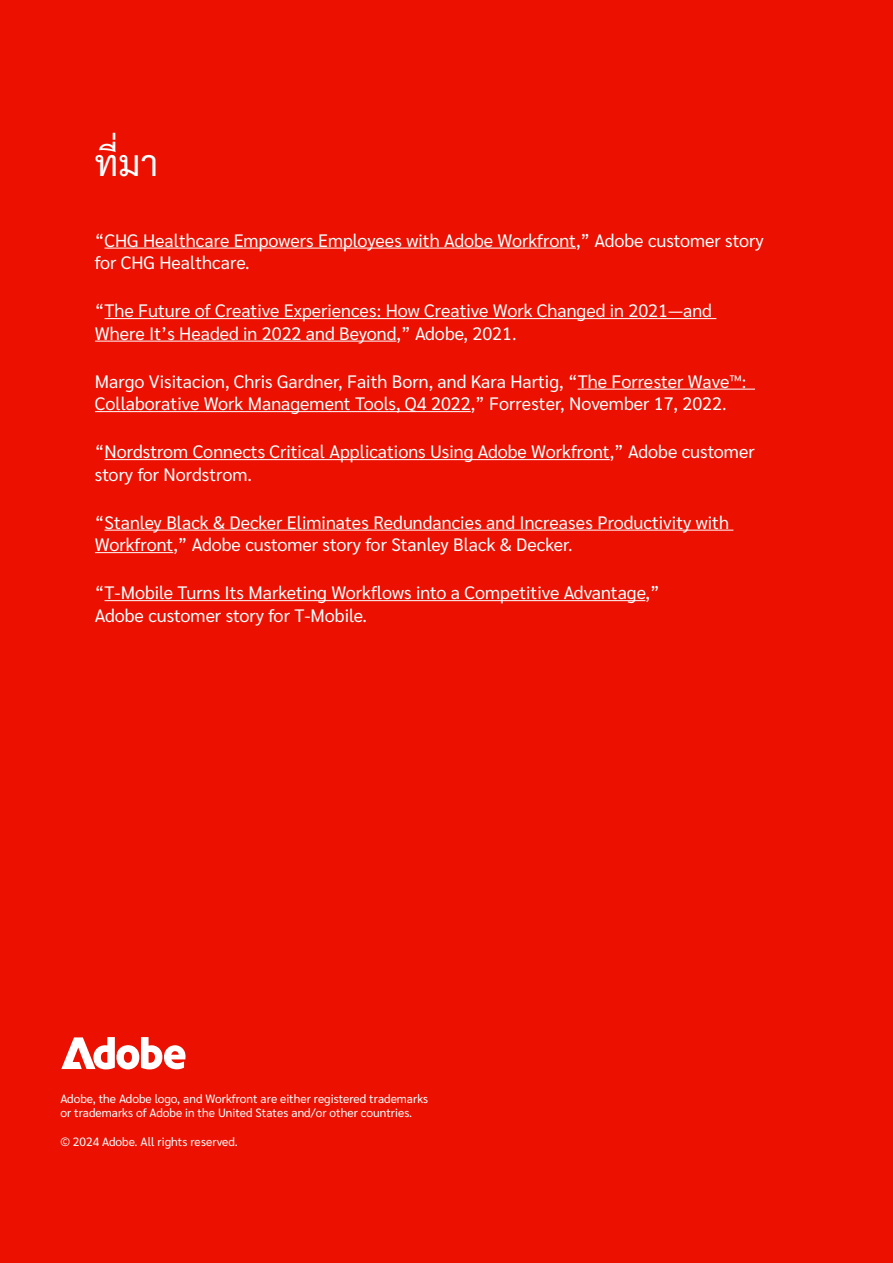
<style>
.page{position:relative;width:893px;height:1263px;background:#eb1000}
.page>*{position:absolute;margin:0;border:0;box-sizing:border-box;transform-origin:0 0}
.t1{font:36px "Sarabun";color:#fff}
.t2{font:18px/22.5px "Sarabun";color:#fff}
.t3{font:12px/14.4px "Sarabun";color:#fff}
</style>
<div class="page">
<hr style="left:105px;top:248px;width:471px;height:1px;background:#fff">
<hr style="left:105px;top:318px;width:611px;height:1px;background:#fff">
<hr style="left:95px;top:341px;width:301px;height:1px;background:#fff">
<hr style="left:578px;top:389px;width:177px;height:1px;background:#fff">
<hr style="left:95px;top:411px;width:376px;height:1px;background:#fff">
<hr style="left:105px;top:459px;width:505px;height:1px;background:#fff">
<hr style="left:105px;top:530px;width:628px;height:1px;background:#fff">
<hr style="left:95px;top:552px;width:78px;height:1px;background:#fff">
<hr style="left:105px;top:600px;width:540px;height:1px;background:#fff">
<svg style="left:61px;top:1037px;width:125px;height:32px"></svg>
<p class="t1" style="left:95px;top:143px;width:65px">ที่มา</p>
<p class="t2" style="left:95px;top:229px;width:670px">“CHG Healthcare Empowers Employees with Adobe Workfront,” Adobe customer story for CHG Healthcare.</p>
<p class="t2" style="left:95px;top:300px;width:619px">“The Future of Creative Experiences: How Creative Work Changed in 2021—and<br>Where It’s Headed in 2022 and Beyond,” Adobe, 2021.</p>
<p class="t2" style="left:95px;top:370px;width:653px">Margo Visitacion, Chris Gardner, Faith Born, and Kara Hartig, “The Forrester Wave™:<br>Collaborative Work Management Tools, Q4 2022,” Forrester, November 17, 2022.</p>
<p class="t2" style="left:95px;top:441px;width:661px">“Nordstrom Connects Critical Applications Using Adobe Workfront,” Adobe customer story for Nordstrom.</p>
<p class="t2" style="left:95px;top:511px;width:636px">“Stanley Black &amp; Decker Eliminates Redundancies and Increases Productivity with<br>Workfront,” Adobe customer story for Stanley Black &amp; Decker.</p>
<p class="t2" style="left:95px;top:582px;width:566px">“T-Mobile Turns Its Marketing Workflows into a Competitive Advantage,”<br>Adobe customer story for T-Mobile.</p>
<p class="t3" style="left:60px;top:1091px;width:369px">Adobe, the Adobe logo, and Workfront are either registered trademarks or trademarks of Adobe in the United States and/or other countries.</p>
<p class="t3" style="left:60px;top:1134px;width:179px">© 2024 Adobe. All rights reserved.</p>
</div>
